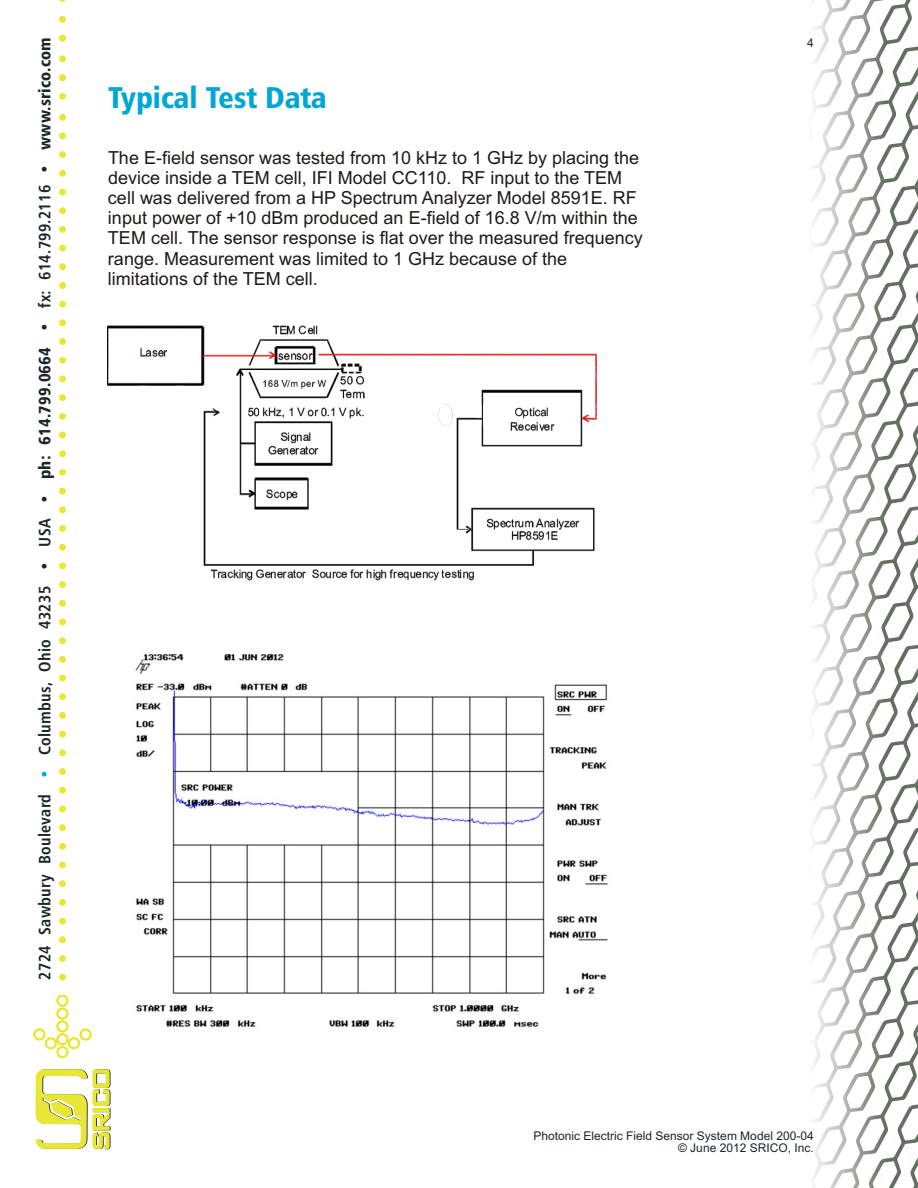
<style>
.page{position:relative;width:918px;height:1188px;background:#fff}
.page>*{position:absolute;margin:0;border:0;box-sizing:border-box;transform-origin:0 0}
.t1{font:30px "Humanist 777 BT Black Condensed B";color:#00a7d5}
.t2{font:18px/20.1px "Arial";color:#1f1a17}
.t3{font:16.5px "Humanist 777 BT Roman Condensed B,Bold";letter-spacing:.015em;color:#1d2529}
.t4{font:16.5px "Humanist 777 BT Roman Condensed B,Bold";color:#00a7d5}
.t5{font:12px/12.1px "Arial";color:#1d2529;text-align:right}
.s1{font-family:"Humanist 777 BT Black Condensed B"}
</style>
<div class="page">
<svg style="left:813px;top:0;width:105px;height:1188px"></svg>
<svg style="left:36px;top:1069px;width:75px;height:80px"></svg>
<svg style="left:33px;top:995px;width:59px;height:63px"></svg>
<div style="left:59px;top:974px;width:7px;height:7px;background:#e9e736;border-radius:50%"></div>
<div style="left:59px;top:955px;width:7px;height:7px;background:#e9e736;border-radius:50%"></div>
<div style="left:59px;top:936px;width:7px;height:7px;background:#e9e736;border-radius:50%"></div>
<div style="left:59px;top:918px;width:7px;height:7px;background:#e9e736;border-radius:50%"></div>
<div style="left:59px;top:899px;width:7px;height:7px;background:#e9e736;border-radius:50%"></div>
<div style="left:59px;top:880px;width:7px;height:7px;background:#e9e736;border-radius:50%"></div>
<div style="left:59px;top:862px;width:7px;height:6px;background:#e9e736;border-radius:50%"></div>
<div style="left:59px;top:843px;width:7px;height:7px;background:#e9e736;border-radius:50%"></div>
<div style="left:59px;top:824px;width:7px;height:7px;background:#e9e736;border-radius:50%"></div>
<div style="left:59px;top:805px;width:7px;height:7px;background:#e9e736;border-radius:50%"></div>
<div style="left:59px;top:787px;width:7px;height:7px;background:#e9e736;border-radius:50%"></div>
<div style="left:59px;top:768px;width:7px;height:7px;background:#e9e736;border-radius:50%"></div>
<div style="left:59px;top:749px;width:7px;height:7px;background:#e9e736;border-radius:50%"></div>
<div style="left:59px;top:731px;width:7px;height:7px;background:#e9e736;border-radius:50%"></div>
<div style="left:59px;top:712px;width:7px;height:7px;background:#e9e736;border-radius:50%"></div>
<div style="left:59px;top:693px;width:7px;height:7px;background:#e9e736;border-radius:50%"></div>
<div style="left:59px;top:675px;width:7px;height:7px;background:#e9e736;border-radius:50%"></div>
<div style="left:59px;top:656px;width:7px;height:7px;background:#e9e736;border-radius:50%"></div>
<div style="left:59px;top:637px;width:7px;height:7px;background:#e9e736;border-radius:50%"></div>
<div style="left:59px;top:619px;width:7px;height:6px;background:#e9e736;border-radius:50%"></div>
<div style="left:59px;top:600px;width:7px;height:7px;background:#e9e736;border-radius:50%"></div>
<div style="left:59px;top:581px;width:7px;height:7px;background:#e9e736;border-radius:50%"></div>
<div style="left:59px;top:562px;width:7px;height:7px;background:#e9e736;border-radius:50%"></div>
<div style="left:59px;top:544px;width:7px;height:7px;background:#e9e736;border-radius:50%"></div>
<div style="left:59px;top:525px;width:7px;height:7px;background:#e9e736;border-radius:50%"></div>
<div style="left:59px;top:506px;width:7px;height:7px;background:#e9e736;border-radius:50%"></div>
<div style="left:59px;top:488px;width:7px;height:7px;background:#e9e736;border-radius:50%"></div>
<div style="left:59px;top:469px;width:7px;height:7px;background:#e9e736;border-radius:50%"></div>
<div style="left:59px;top:450px;width:7px;height:7px;background:#e9e736;border-radius:50%"></div>
<div style="left:59px;top:432px;width:7px;height:6px;background:#e9e736;border-radius:50%"></div>
<div style="left:59px;top:413px;width:7px;height:7px;background:#e9e736;border-radius:50%"></div>
<div style="left:59px;top:394px;width:7px;height:7px;background:#e9e736;border-radius:50%"></div>
<div style="left:59px;top:375px;width:7px;height:7px;background:#e9e736;border-radius:50%"></div>
<div style="left:59px;top:357px;width:7px;height:7px;background:#e9e736;border-radius:50%"></div>
<div style="left:59px;top:338px;width:7px;height:7px;background:#e9e736;border-radius:50%"></div>
<div style="left:59px;top:319px;width:7px;height:7px;background:#e9e736;border-radius:50%"></div>
<div style="left:59px;top:301px;width:7px;height:7px;background:#e9e736;border-radius:50%"></div>
<div style="left:59px;top:282px;width:7px;height:7px;background:#e9e736;border-radius:50%"></div>
<div style="left:59px;top:263px;width:7px;height:7px;background:#e9e736;border-radius:50%"></div>
<div style="left:59px;top:245px;width:7px;height:7px;background:#e9e736;border-radius:50%"></div>
<div style="left:59px;top:226px;width:7px;height:7px;background:#e9e736;border-radius:50%"></div>
<div style="left:59px;top:207px;width:7px;height:7px;background:#e9e736;border-radius:50%"></div>
<div style="left:59px;top:189px;width:7px;height:6px;background:#e9e736;border-radius:50%"></div>
<div style="left:59px;top:170px;width:7px;height:7px;background:#e9e736;border-radius:50%"></div>
<div style="left:59px;top:151px;width:7px;height:7px;background:#e9e736;border-radius:50%"></div>
<div style="left:59px;top:132px;width:7px;height:7px;background:#e9e736;border-radius:50%"></div>
<div style="left:59px;top:114px;width:7px;height:7px;background:#e9e736;border-radius:50%"></div>
<div style="left:59px;top:93px;width:7px;height:7px;background:#e9e736;border-radius:50%"></div>
<div style="left:59px;top:74px;width:7px;height:7px;background:#e9e736;border-radius:50%"></div>
<div style="left:59px;top:55px;width:7px;height:7px;background:#e9e736;border-radius:50%"></div>
<div style="left:59px;top:35px;width:7px;height:6px;background:#edeb5f;border-radius:50%"></div>
<div style="left:59px;top:35px;width:7px;height:7px;background:#e9e736;border-radius:50%"></div>
<div style="left:59px;top:16px;width:7px;height:7px;background:#e9e736;border-radius:50%"></div>
<svg style="left:59px;top:0;width:7px;height:2px"></svg>
<img style="left:108px;top:325px;width:489px;height:256px">
<img style="left:135px;top:654px;width:473px;height:373px">
<p class="t3" style="left:38px;top:332px;width:296px;rotate:-90deg">• fx: 614.799.2116 • <span class="s1">www.srico.com</span></p>
<p class="t3" style="left:38px;top:755px;width:409px;rotate:-90deg">Columbus, Ohio 43235 • USA • <span class="s1">ph: 614.799.0664</span></p>
<p class="t4" style="left:38px;top:779px;width:11px;rotate:-90deg">•</p>
<p class="t3" style="left:38px;top:980px;width:187px;rotate:-90deg">2724 Sawbury Boulevard</p>
<h1 class="t1" style="left:108px;top:85px;width:221px">Typical Test Data</h1>
<p class="t2" style="left:108px;top:149px;width:536px">The E-field sensor was tested from 10 kHz to 1 GHz by placing the device inside a TEM cell, IFI Model CC110. RF input to the TEM cell was delivered from a HP Spectrum Analyzer Model 8591E. RF input power of +10 dBm produced an E-field of 16.8 V/m within the TEM cell. The sensor response is flat over the measured frequency range. Measurement was limited to 1 GHz because of the limitations of the TEM cell.</p>
<p class="t5" style="left:807px;top:38px;width:8px">4</p>
<p class="t5" style="left:534px;top:1131px;width:282px">Photonic Electric Field Sensor System Model 200-04 © June 2012 SRICO, Inc.</p>
</div>
